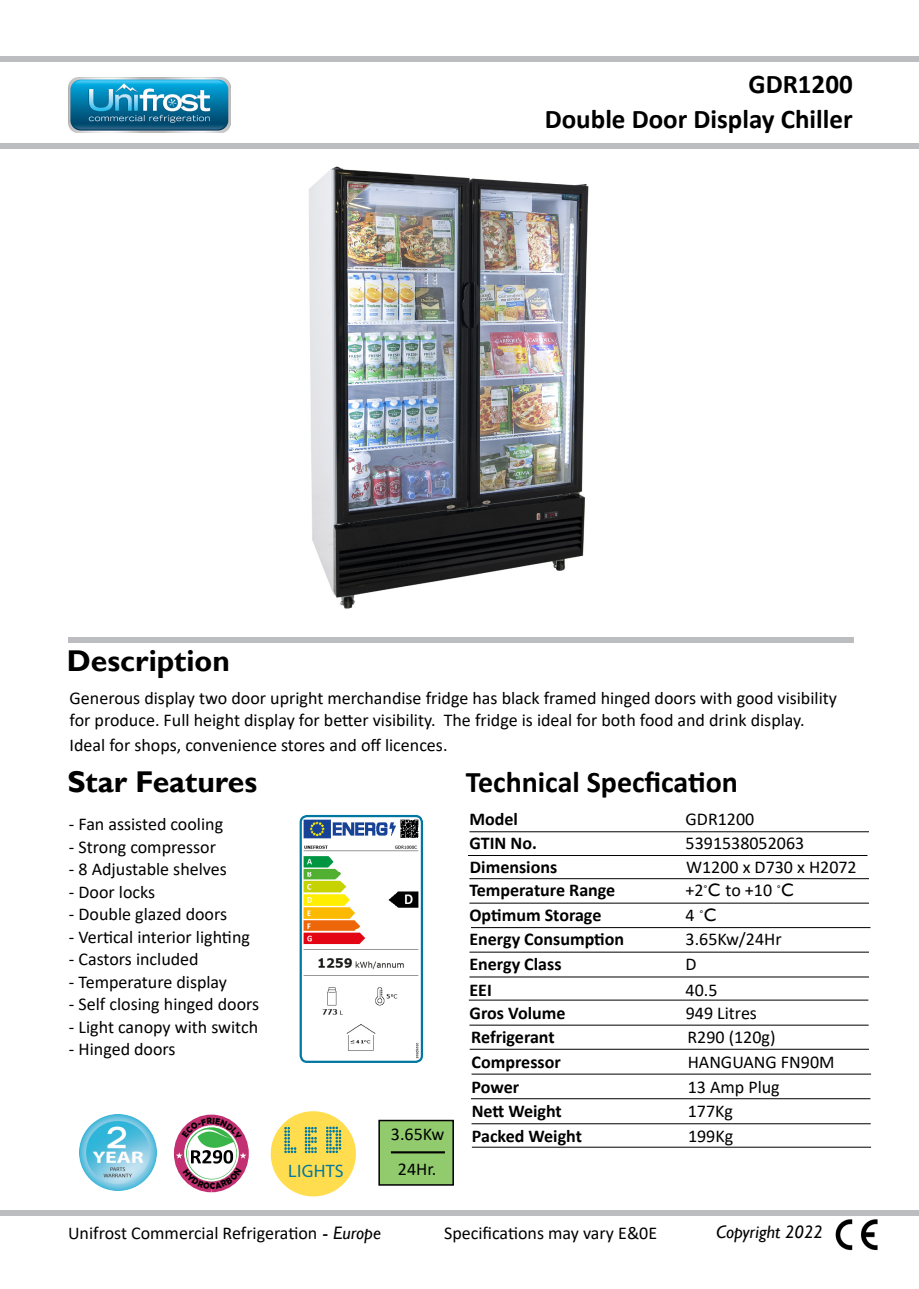
<style>
.page{position:relative;width:919px;height:1289px;background:#fff}
.page>*{position:absolute;margin:0;border:0;box-sizing:border-box;transform-origin:0 0}
.t1{font:700 30px "Gill Sans";color:#000}
.t2{font:700 30px "Calibri";color:#000}
.t3{font:700 27px "Calibri";color:#000}
.t4{font:18px/22.5px "Calibri";color:#000}
.t5{font:700 18px "Calibri";color:#000}
.t6{font:italic 18px "Gill Sans";color:#000}
.t7{font:18px "Myriad Pro";letter-spacing:.02em;color:#0077a0}
.s1{font-family:"Angsana New";font-weight:700}
.s2{font-family:"Gill Sans"}
.s3{font-family:"Gill Sans";font-style:italic}
</style>
<div class="page">
<div style="left:0;top:1210px;width:918px;height:5px;background:#bcbdc0"></div>
<div style="left:0;top:56px;width:918px;height:6px;background:#bcbdc0"></div>
<div style="left:0;top:143px;width:918px;height:5px;background:#bcbdc0"></div>
<img style="left:68px;top:77px;width:162px;height:56px">
<div style="left:68px;top:637px;width:785px;height:5px;background:#bcbdc0"></div>
<div style="left:271px;top:1111px;width:85px;height:85px;background:#ffdd4e;border-radius:50%"></div>
<svg style="left:284px;top:1126px;width:57px;height:26px"></svg>
<img style="left:309px;top:166px;width:280px;height:443px">
<img style="left:835px;top:1219px;width:42px;height:31px">
<img style="left:80px;top:1114px;width:76px;height:76px">
<img style="left:181px;top:1129px;width:56px;height:21px">
<div style="left:174px;top:1114px;width:75px;height:78px;border:11px solid #c33072;border-radius:50%"></div>
<div style="left:189px;top:1149px;width:45px;height:12px;background:#fff"></div>
<div style="left:379px;top:1120px;width:74px;height:64px;background:#91cb6e"></div>
<div style="left:378px;top:1119px;width:76px;height:66px;border:2px solid #000"></div>
<hr style="left:391px;top:1151px;width:54px;height:2px;background:#000">
<hr style="left:469px;top:831px;width:399px;height:1px;background:#000">
<hr style="left:469px;top:878px;width:399px;height:1px;background:#000">
<hr style="left:469px;top:902px;width:399px;height:1px;background:#000">
<hr style="left:469px;top:951px;width:399px;height:1px;background:#000">
<hr style="left:471px;top:927px;width:399px;height:1px;background:#000">
<hr style="left:469px;top:976px;width:399px;height:1px;background:#000">
<hr style="left:469px;top:999px;width:399px;height:1px;background:#000">
<hr style="left:468px;top:855px;width:399px;height:1px;background:#000">
<hr style="left:469px;top:1024px;width:399px;height:1px;background:#000">
<hr style="left:469px;top:1048px;width:399px;height:1px;background:#000">
<hr style="left:471px;top:1073px;width:400px;height:1px;background:#000">
<hr style="left:472px;top:1146px;width:399px;height:1px;background:#000">
<hr style="left:471px;top:1123px;width:399px;height:1px;background:#000">
<hr style="left:471px;top:1098px;width:399px;height:1px;background:#000">
<img style="left:302px;top:818px;width:118px;height:241px">
<div style="left:299px;top:815px;width:124px;height:247px;border:2px solid #0077a0;border-radius:6px"></div>
<svg style="left:182px;top:1117px;width:60px;height:21px"></svg>
<svg style="left:176px;top:1150px;width:70px;height:38px"></svg>
<p class="t3" style="left:748px;top:65px;width:106px">GDR1200</p>
<p class="t3" style="left:544px;top:100px;width:309px">Double Door Display Chiller</p>
<p class="t1" style="left:67px;top:642px;width:165px">Description</p>
<p class="t4" style="left:70px;top:686px;width:768px">Generous display two door upright merchandise fridge has black framed hinged doors with good visibility for produce. Full height display for better visibility. The fridge is ideal for both food and drink display.</p>
<p class="t4" style="left:70px;top:733px;width:379px">Ideal for shops, convenience stores and off licences.</p>
<p class="t1" style="left:67px;top:764px;width:191px">Star Features</p>
<p class="t4" style="left:69px;top:812px;width:156px">- Fan assisted cooling</p>
<p class="t4" style="left:69px;top:834px;width:148px">- Strong compressor</p>
<p class="t4" style="left:69px;top:857px;width:159px">- 8 Adjustable shelves</p>
<p class="t4" style="left:69px;top:879px;width:88px">- Door locks</p>
<p class="t4" style="left:69px;top:902px;width:160px">- Double glazed doors</p>
<p class="t4" style="left:69px;top:924px;width:182px">- Vertical interior lighting</p>
<p class="t4" style="left:69px;top:947px;width:131px">- Castors included</p>
<p class="t4" style="left:69px;top:969px;width:160px">- Temperature display</p>
<p class="t4" style="left:69px;top:992px;width:192px">- Self closing hinged doors</p>
<p class="t4" style="left:69px;top:1014px;width:191px">- Light canopy with switch</p>
<p class="t4" style="left:69px;top:1037px;width:108px">- Hinged doors</p>
<p class="t7" style="left:288px;top:1160px;width:57px">LIGHTS</p>
<p class="t4" style="left:391px;top:1122px;width:55px">3.65Kw</p>
<p class="t4" style="left:398px;top:1156px;width:40px">24Hr.</p>
<p class="t2" style="left:465px;top:761px;width:274px">Technical Specfication</p>
<p class="t5" style="left:469px;top:806px;width:50px">Model</p>
<p class="t4" style="left:685px;top:807px;width:70px">GDR1200</p>
<p class="t5" style="left:469px;top:830px;width:69px">GTIN No.</p>
<p class="t4" style="left:685px;top:831px;width:120px">5391538052063</p>
<p class="t5" style="left:470px;top:854px;width:89px">Dimensions</p>
<p class="t4" style="left:686px;top:855px;width:172px">W1200 x D730 x H2072</p>
<p class="t5" style="left:469px;top:877px;width:147px">Temperature Range</p>
<p class="t4" style="left:685px;top:878px;width:110px">+2 <span class="s1">ํ</span><span class="s2">C</span> to +10 <span class="s1">ํ</span><span class="s2">C</span></p>
<p class="t5" style="left:469px;top:902px;width:133px">Optimum Storage</p>
<p class="t4" style="left:685px;top:903px;width:32px">4 <span class="s1">ํ</span><span class="s2">C</span></p>
<p class="t5" style="left:469px;top:951px;width:94px">Energy Class</p>
<p class="t4" style="left:685px;top:952px;width:13px">D</p>
<p class="t5" style="left:469px;top:977px;width:24px">EEI</p>
<p class="t4" style="left:685px;top:978px;width:33px">40.5</p>
<p class="t5" style="left:469px;top:926px;width:156px">Energy Consumption</p>
<p class="t4" style="left:685px;top:927px;width:97px">3.65Kw/24Hr</p>
<p class="t5" style="left:469px;top:1000px;width:97px">Gros Volume</p>
<p class="t4" style="left:685px;top:1001px;width:73px">949 Litres</p>
<p class="t5" style="left:471px;top:1024px;width:85px">Refrigerant</p>
<p class="t4" style="left:687px;top:1025px;width:89px">R290 (120g)</p>
<p class="t5" style="left:471px;top:1049px;width:91px">Compressor</p>
<p class="t4" style="left:687px;top:1050px;width:148px">HANGUANG FN90M</p>
<p class="t5" style="left:471px;top:1074px;width:49px">Power</p>
<p class="t4" style="left:687px;top:1075px;width:93px">13 Amp Plug</p>
<p class="t5" style="left:471px;top:1098px;width:92px">Nett Weight</p>
<p class="t4" style="left:687px;top:1099px;width:47px">177Kg</p>
<p class="t5" style="left:472px;top:1122px;width:112px">Packed Weight</p>
<p class="t4" style="left:688px;top:1123px;width:47px">199Kg</p>
<p class="t4" style="left:68px;top:1221px;width:314px">Unifrost Commercial Refrigeration <span class="s2">-</span> <span class="s3">Europe</span></p>
<p class="t4" style="left:444px;top:1221px;width:214px">Specifications may vary E&amp;0E</p>
<p class="t6" style="left:716px;top:1221px;width:108px">Copyright 2022</p>
</div>
